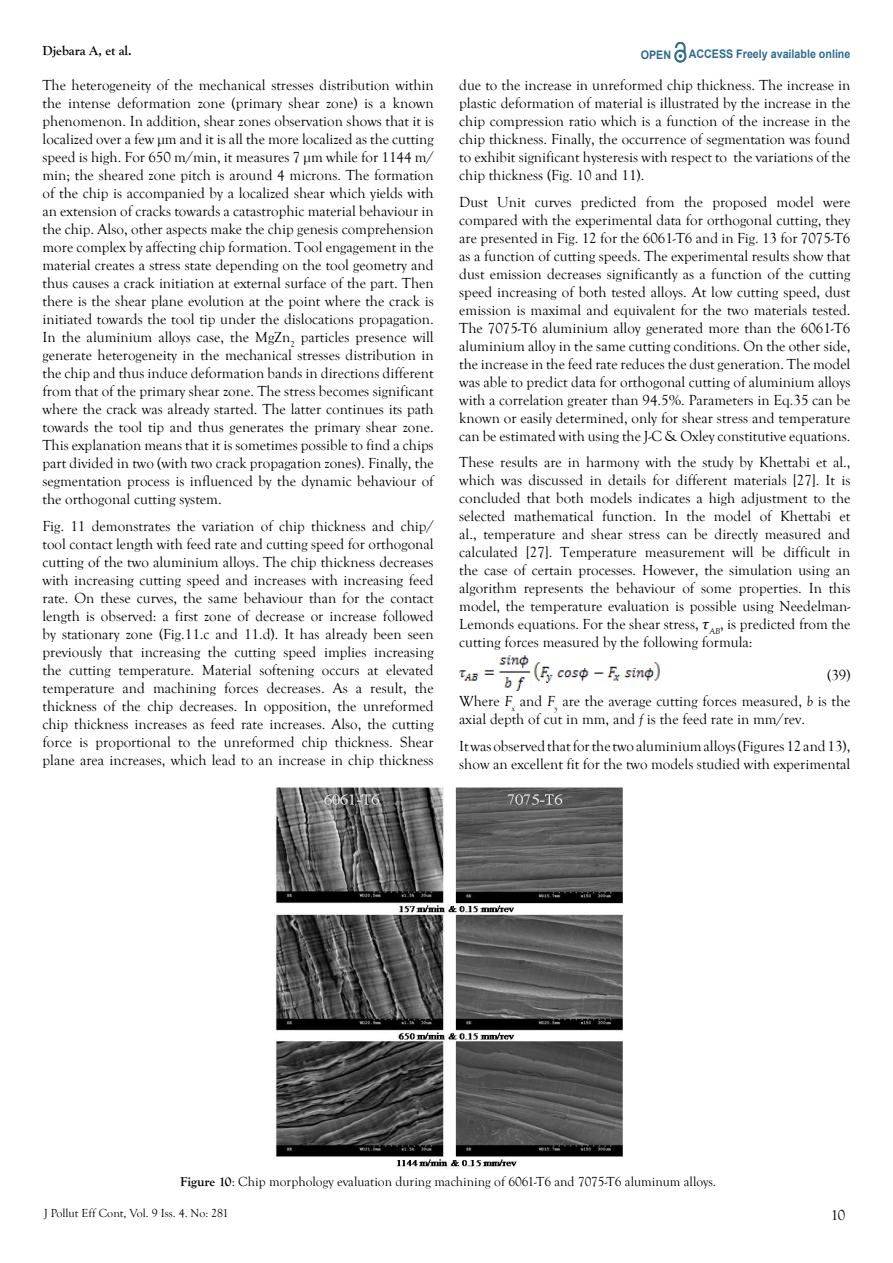
<style>
.page{position:relative;width:893px;height:1263px;background:#fff}
.page>*{position:absolute;margin:0;border:0;box-sizing:border-box;transform-origin:0 0}
.t1{font:15px/18px "Goudy Old Style T";color:#000;text-align:justify}
.t2{font:13.5px "Goudy Old Style T";color:#000}
.t3{font:700 13.5px "Goudy Old Style T";color:#000}
.t4{font:12px "Goudy Old Style T";color:#000}
.t5{font:700 11.85px "Arial";color:#2e6b8f;scale:.91 1}
.s1{font-family:"Cambria";font-style:italic}
.s2{font-style:italic}
.s3{font-weight:700}
</style>
<div class="page">
<svg style="left:674px;top:43px;width:12px;height:20px"></svg>
<img style="left:459px;top:655px;width:201px;height:35px">
<img style="left:275px;top:787px;width:347px;height:382px">
<p class="t3" style="left:43px;top:43px;width:91px">Djebara A, et al.</p>
<p class="t5" style="left:641px;top:47px;width:35px">OPEN</p>
<p class="t5" style="left:689px;top:46px;width:179px">ACCESS Freely available online</p>
<p class="t1" style="left:43px;top:77px;width:393px">The heterogeneity of the mechanical stresses distribution within the intense deformation zone (primary shear zone) is a known phenomenon. In addition, shear zones observation shows that it is localized over a few μm and it is all the more localized as the cutting speed is high. For 650 m/min, it measures 7 µm while for 1144 m/ min; the sheared zone pitch is around 4 microns. The formation of the chip is accompanied by a localized shear which yields with an extension of cracks towards a catastrophic material behaviour in the chip. Also, other aspects make the chip genesis comprehension more complex by affecting chip formation. Tool engagement in the material creates a stress state depending on the tool geometry and thus causes a crack initiation at external surface of the part. Then there is the shear plane evolution at the point where the crack is initiated towards the tool tip under the dislocations propagation.<br>In the aluminium alloys case, the MgZn<sub>2</sub> particles presence will generate heterogeneity in the mechanical stresses distribution in the chip and thus induce deformation bands in directions different from that of the primary shear zone. The stress becomes significant where the crack was already started. The latter continues its path towards the tool tip and thus generates the primary shear zone.<br>This explanation means that it is sometimes possible to find a chips part divided in two (with two crack propagation zones). Finally, the segmentation process is influenced by the dynamic behaviour of the orthogonal cutting system.</p>
<p class="t1" style="left:43px;top:517px;width:393px">Fig. 11 demonstrates the variation of chip thickness and chip/ tool contact length with feed rate and cutting speed for orthogonal cutting of the two aluminium alloys. The chip thickness decreases with increasing cutting speed and increases with increasing feed rate. On these curves, the same behaviour than for the contact length is observed: a first zone of decrease or increase followed by stationary zone (Fig.11.c and 11.d). It has already been seen previously that increasing the cutting speed implies increasing the cutting temperature. Material softening occurs at elevated temperature and machining forces decreases. As a result, the thickness of the chip decreases. In opposition, the unreformed chip thickness increases as feed rate increases. Also, the cutting force is proportional to the unreformed chip thickness. Shear plane area increases, which lead to an increase in chip thickness</p>
<p class="t1" style="left:459px;top:77px;width:393px">due to the increase in unreformed chip thickness. The increase in plastic deformation of material is illustrated by the increase in the chip compression ratio which is a function of the increase in the chip thickness. Finally, the occurrence of segmentation was found to exhibit significant hysteresis with respect to the variations of the chip thickness (Fig. 10 and 11).</p>
<p class="t1" style="left:459px;top:193px;width:393px">Dust Unit curves predicted from the proposed model were compared with the experimental data for orthogonal cutting, they are presented in Fig. 12 for the 6061-T6 and in Fig. 13 for 7075-T6 as a function of cutting speeds. The experimental results show that dust emission decreases significantly as a function of the cutting speed increasing of both tested alloys. At low cutting speed, dust emission is maximal and equivalent for the two materials tested.<br>The 7075-T6 aluminium alloy generated more than the 6061-T6 aluminium alloy in the same cutting conditions. On the other side, the increase in the feed rate reduces the dust generation. The model was able to predict data for orthogonal cutting of aluminium alloys with a correlation greater than 94.5%. Parameters in Eq.35 can be known or easily determined, only for shear stress and temperature can be estimated with using the J-C &amp; Oxley constitutive equations.</p>
<p class="t1" style="left:459px;top:454px;width:393px">These results are in harmony with the study by Khettabi et al., which was discussed in details for different materials [27]. It is concluded that both models indicates a high adjustment to the selected mathematical function. In the model of Khettabi et al., temperature and shear stress can be directly measured and calculated [27]. Temperature measurement will be difficult in the case of certain processes. However, the simulation using an algorithm represents the behaviour of some properties. In this model, the temperature evaluation is possible using Needelman-Lemonds equations. For the shear stress, <span class="s1">τ</span><sub>AB</sub>, is predicted from the cutting forces measured by the following formula:</p>
<p class="t1" style="left:459px;top:662px;width:393px;line-height:26.5px;text-align:right">(39)<br>Where <span class="s2">F</span><sub>x</sub> and <span class="s2">F</span><sub>y</sub> are the average cutting forces measured, <span class="s2">b</span> is the</p>
<p class="t1" style="left:459px;top:707px;width:393px;line-height:26.5px">axial depth of cut in mm, and <span class="s2">f</span> is the feed rate in mm/rev.<br>It was observed that for the two aluminium alloys (Figures 12 and 13),</p>
<p class="t1" style="left:459px;top:755px;width:393px">show an excellent fit for the two models studied with experimental</p>
<p class="t2" style="left:180px;top:1174px;width:537px"><span class="s3">Figure 10</span>: Chip morphology evaluation during machining of 6061-T6 and 7075-T6 aluminum alloys.</p>
<p class="t4" style="left:44px;top:1207px;width:186px">J Pollut Eff Cont, Vol. 9 Iss. 4. No: 281</p>
<p class="t1" style="left:831px;top:1207px;width:16px">10</p>
</div>
